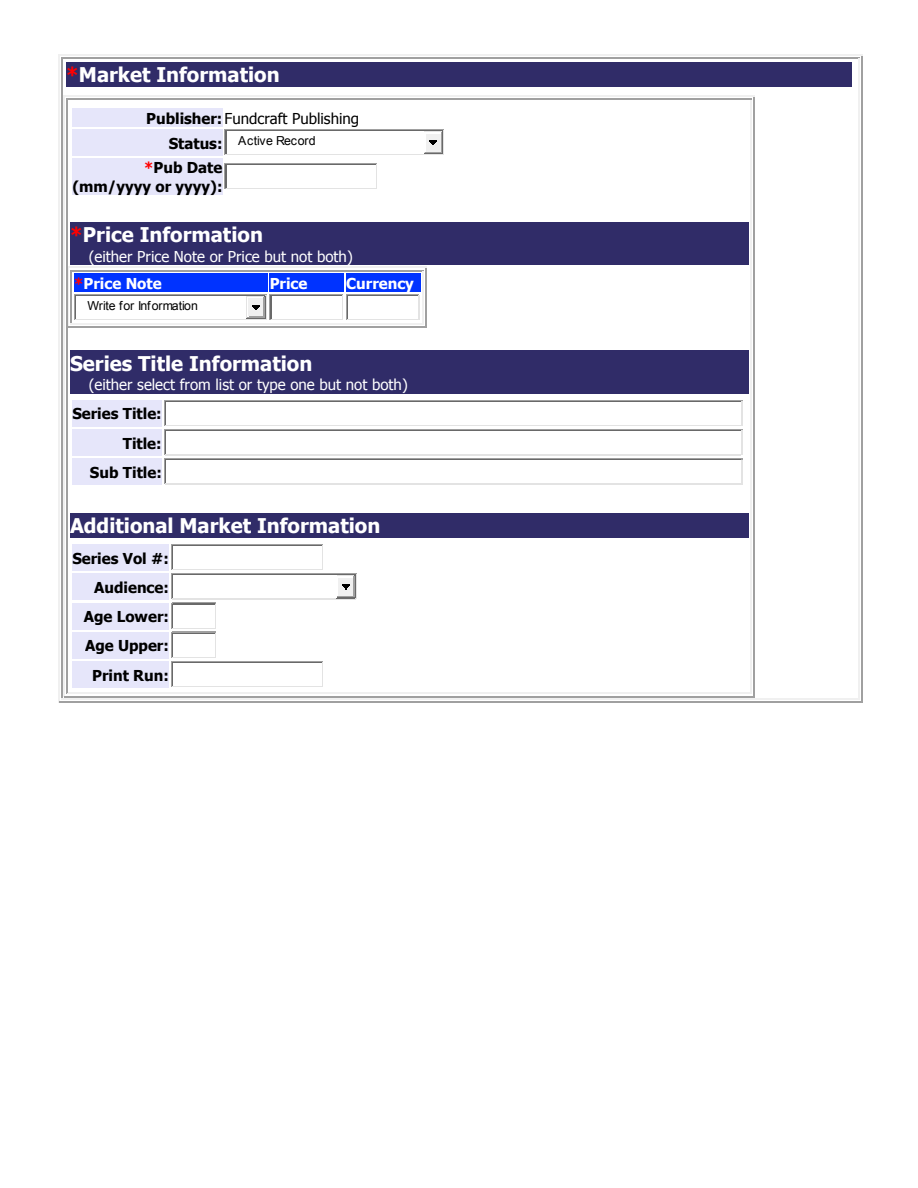
<style>
.page{position:relative;width:918px;height:1188px;background:#fff}
.page>*{position:absolute;margin:0;border:0;box-sizing:border-box;transform-origin:0 0}
.t1{font:700 20.25px "Tahoma";color:#fff}
.t2{font:700 15px/29.2px "Tahoma";color:#000;text-align:right}
.t3{font:15px/27.2px "Tahoma";color:#fff}
.t4{font:15px "Tahoma";color:#000}
.t5{font:700 15px "Tahoma";color:#fff}
.t6{font:12.3px "Arial";letter-spacing:.015em;color:#000}
.t7{font:12.3px "Arial";letter-spacing:-.01em;color:#000}
.s1{color:#f00}
.s2{font-weight:700}
.s3{font-family:"Tahoma";font-weight:700;font-size:15px}
.s4{font-weight:700;color:#f00}
</style>
<div class="page">
<div style="left:66px;top:62px;width:786px;height:24px;background:#302c68"></div>
<div style="left:72px;top:109px;width:150px;height:18px;background:#e6e6fa"></div>
<div style="left:72px;top:129px;width:150px;height:27px;background:#e6e6fa"></div>
<hr style="left:226px;top:129px;width:218px;height:1px;background:#a0a0a0">
<hr style="left:226px;top:154px;width:217px;height:1px;background:#e3e3e3">
<svg style="left:225px;top:129px;width:2px;height:26px"></svg>
<hr style="left:227px;top:130px;width:216px;height:1px;background:#696969">
<svg style="left:424px;top:130px;width:20px;height:25px"></svg>
<div style="left:72px;top:158px;width:150px;height:18px;background:#e6e6fa"></div>
<div style="left:72px;top:176px;width:150px;height:19px;background:#e6e6fa"></div>
<hr style="left:226px;top:163px;width:150px;height:1px;background:#a0a0a0">
<hr style="left:226px;top:188px;width:149px;height:1px;background:#e3e3e3">
<svg style="left:225px;top:163px;width:2px;height:26px"></svg>
<hr style="left:227px;top:164px;width:148px;height:1px;background:#696969">
<div style="left:70px;top:222px;width:678px;height:25px;background:#302c68"></div>
<div style="left:70px;top:247px;width:678px;height:18px;background:#302c68"></div>
<div style="left:74px;top:274px;width:194px;height:18px;background:#03f"></div>
<div style="left:270px;top:274px;width:74px;height:18px;background:#03f"></div>
<div style="left:346px;top:274px;width:75px;height:18px;background:#03f"></div>
<hr style="left:75px;top:294px;width:191px;height:1px;background:#a0a0a0">
<hr style="left:75px;top:319px;width:190px;height:1px;background:#e3e3e3">
<hr style="left:76px;top:295px;width:189px;height:1px;background:#696969">
<hr style="left:271px;top:294px;width:72px;height:1px;background:#a0a0a0">
<hr style="left:271px;top:319px;width:71px;height:1px;background:#e3e3e3">
<svg style="left:246px;top:294px;width:26px;height:26px"></svg>
<hr style="left:272px;top:295px;width:70px;height:1px;background:#696969">
<svg style="left:342px;top:294px;width:5px;height:26px"></svg>
<hr style="left:347px;top:294px;width:72px;height:1px;background:#a0a0a0">
<hr style="left:347px;top:319px;width:71px;height:1px;background:#e3e3e3">
<hr style="left:347px;top:295px;width:2px;height:24px;background:#696969">
<hr style="left:349px;top:295px;width:69px;height:1px;background:#696969">
<hr style="left:68px;top:267px;width:358px;height:1px;background:#f0f0f0">
<hr style="left:71px;top:270px;width:352px;height:1px;background:#a0a0a0">
<svg style="left:74px;top:294px;width:2px;height:26px"></svg>
<hr style="left:71px;top:323px;width:353px;height:1px;background:#f0f0f0">
<hr style="left:71px;top:271px;width:1px;height:52px;background:#a0a0a0">
<hr style="left:423px;top:271px;width:1px;height:52px;background:#f0f0f0">
<hr style="left:68px;top:271px;width:1px;height:57px;background:#f0f0f0">
<hr style="left:68px;top:327px;width:358px;height:1px;background:#a0a0a0">
<hr style="left:426px;top:271px;width:1px;height:57px;background:#a0a0a0">
<svg style="left:418px;top:295px;width:8px;height:32px"></svg>
<div style="left:70px;top:351px;width:678px;height:24px;background:#302c68"></div>
<div style="left:70px;top:375px;width:678px;height:18px;background:#302c68"></div>
<div style="left:72px;top:400px;width:90px;height:27px;background:#e6e6fa"></div>
<hr style="left:165px;top:400px;width:577px;height:1px;background:#a0a0a0">
<hr style="left:165px;top:425px;width:576px;height:1px;background:#e3e3e3">
<hr style="left:166px;top:401px;width:575px;height:1px;background:#696969">
<div style="left:72px;top:429px;width:90px;height:27px;background:#e6e6fa"></div>
<hr style="left:165px;top:429px;width:577px;height:1px;background:#a0a0a0">
<hr style="left:165px;top:454px;width:576px;height:1px;background:#e3e3e3">
<hr style="left:166px;top:430px;width:575px;height:1px;background:#696969">
<div style="left:72px;top:458px;width:90px;height:27px;background:#e6e6fa"></div>
<hr style="left:165px;top:458px;width:577px;height:2px;background:#a0a0a0">
<svg style="left:741px;top:400px;width:2px;height:85px"></svg>
<hr style="left:165px;top:483px;width:576px;height:1px;background:#e3e3e3">
<svg style="left:164px;top:400px;width:2px;height:84px"></svg>
<hr style="left:166px;top:460px;width:575px;height:1px;background:#696969">
<div style="left:70px;top:513px;width:678px;height:24px;background:#302c68"></div>
<div style="left:72px;top:544px;width:97px;height:27px;background:#e6e6fa"></div>
<hr style="left:172px;top:544px;width:151px;height:1px;background:#a0a0a0">
<svg style="left:322px;top:545px;width:1px;height:25px"></svg>
<hr style="left:172px;top:569px;width:150px;height:1px;background:#e3e3e3">
<hr style="left:173px;top:545px;width:149px;height:1px;background:#696969">
<div style="left:72px;top:573px;width:97px;height:27px;background:#e6e6fa"></div>
<hr style="left:172px;top:573px;width:185px;height:2px;background:#a0a0a0">
<hr style="left:172px;top:598px;width:184px;height:1px;background:#e3e3e3">
<hr style="left:173px;top:575px;width:183px;height:1px;background:#696969">
<svg style="left:336px;top:574px;width:21px;height:26px"></svg>
<div style="left:72px;top:603px;width:97px;height:27px;background:#e6e6fa"></div>
<hr style="left:172px;top:603px;width:44px;height:1px;background:#a0a0a0">
<hr style="left:172px;top:627px;width:43px;height:2px;background:#e3e3e3">
<hr style="left:173px;top:604px;width:42px;height:1px;background:#696969">
<div style="left:72px;top:632px;width:97px;height:27px;background:#e6e6fa"></div>
<hr style="left:172px;top:632px;width:44px;height:1px;background:#a0a0a0">
<svg style="left:215px;top:604px;width:1px;height:54px"></svg>
<hr style="left:172px;top:657px;width:43px;height:1px;background:#e3e3e3">
<hr style="left:173px;top:633px;width:42px;height:1px;background:#696969">
<div style="left:72px;top:661px;width:97px;height:27px;background:#e6e6fa"></div>
<hr style="left:172px;top:661px;width:151px;height:1px;background:#a0a0a0">
<svg style="left:322px;top:662px;width:1px;height:25px"></svg>
<hr style="left:172px;top:686px;width:150px;height:1px;background:#e3e3e3">
<svg style="left:171px;top:544px;width:2px;height:143px"></svg>
<hr style="left:173px;top:662px;width:149px;height:1px;background:#696969">
<hr style="left:64px;top:95px;width:689px;height:1px;background:#f0f0f0">
<hr style="left:67px;top:99px;width:684px;height:1px;background:#a0a0a0">
<hr style="left:67px;top:693px;width:685px;height:1px;background:#f0f0f0">
<hr style="left:67px;top:100px;width:1px;height:593px;background:#a0a0a0">
<hr style="left:751px;top:100px;width:1px;height:593px;background:#f0f0f0">
<hr style="left:64px;top:100px;width:1px;height:597px;background:#f0f0f0">
<hr style="left:64px;top:696px;width:689px;height:1px;background:#a0a0a0">
<hr style="left:753px;top:100px;width:1px;height:597px;background:#a0a0a0">
<hr style="left:59px;top:54px;width:802px;height:1px;background:#f0f0f0">
<hr style="left:62px;top:57px;width:797px;height:1px;background:#a0a0a0">
<hr style="left:62px;top:698px;width:798px;height:1px;background:#f0f0f0">
<hr style="left:62px;top:58px;width:1px;height:640px;background:#a0a0a0">
<hr style="left:859px;top:58px;width:1px;height:640px;background:#f0f0f0">
<hr style="left:59px;top:60px;width:1px;height:643px;background:#f0f0f0">
<hr style="left:59px;top:702px;width:802px;height:1px;background:#a0a0a0">
<hr style="left:861px;top:60px;width:1px;height:643px;background:#a0a0a0">
<p class="t1" style="left:66px;top:61px;width:215px"><span class="s1">*</span>Market Information</p>
<p class="t4" style="left:146px;top:108px;width:214px"><span class="s2">Publisher:</span> Fundcraft Publishing</p>
<p class="t6" style="left:169px;top:132px;width:149px"><span class="s3">Status:</span> Active Record</p>
<p class="t2" style="left:72px;top:158px;width:152px;line-height:18.1px"><span class="s1">*</span>Pub Date (mm/yyyy or yyyy):</p>
<p class="t1" style="left:70px;top:221px;width:194px"><span class="s1">*</span>Price Information</p>
<p class="t3" style="left:74px;top:242px;width:280px;text-indent:15px">(either Price Note or Price but not both) <span class="s4">*</span><span class="s2">Price Note</span></p>
<p class="t5" style="left:270px;top:273px;width:39px">Price</p>
<p class="t5" style="left:346px;top:273px;width:69px">Currency</p>
<p class="t7" style="left:88px;top:297px;width:112px">Write for Information</p>
<p class="t1" style="left:70px;top:349px;width:244px">Series Title Information</p>
<p class="t3" style="left:89px;top:370px;width:320px">(either select from list or type one but not both)</p>
<p class="t2" style="left:72px;top:398px;width:91px">Series Title:</p>
<p class="t2" style="left:123px;top:428px;width:40px">Title:</p>
<p class="t2" style="left:90px;top:457px;width:73px">Sub Title:</p>
<p class="t1" style="left:70px;top:512px;width:312px">Additional Market Information</p>
<p class="t2" style="left:72px;top:543px;width:98px">Series Vol #:<br>Audience:<br>Age Lower:<br>Age Upper:<br>Print Run:</p>
</div>
